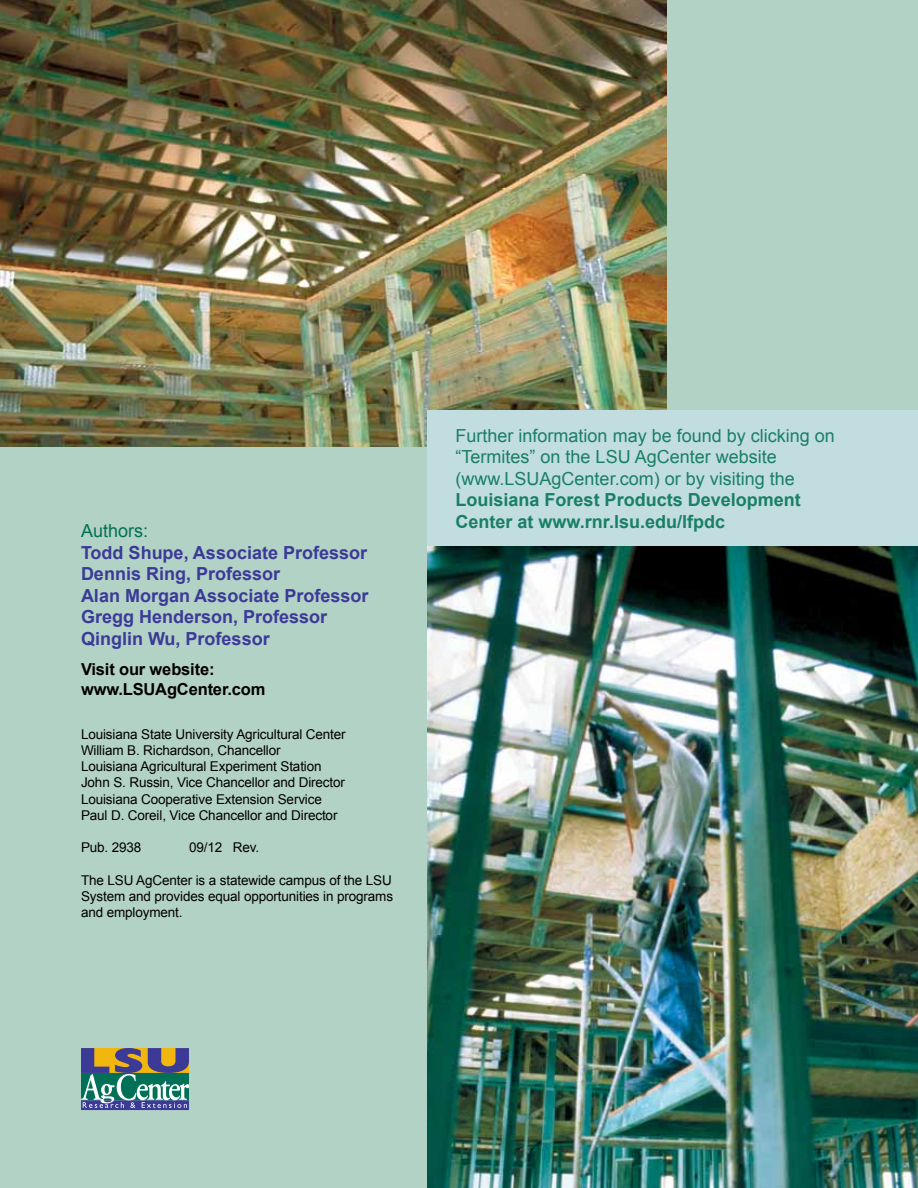
<style>
.page{position:relative;width:918px;height:1188px;background:#b3d2c6}
.page>*{position:absolute;margin:0;border:0;box-sizing:border-box;transform-origin:0 0}
.t1{font:700 18px/21.6px "Arial";color:#3b3b97}
.t2{font:18px/21.6px "Arial";color:#1a7f66}
.t3{font:700 18px/21.6px "Arial";color:#1a7f66}
.t4{font:18px "Arial";color:#007056}
.t5{font:700 16.5px/19.8px "Arial";letter-spacing:-.01em;color:#000}
.t6{font:13.5px/16.2px "Arial";letter-spacing:-.01em;color:#000}
</style>
<div class="page">
<div style="left:81px;top:1100px;width:108px;height:10px;background:#3b3b97"></div>
<svg style="left:81px;top:1048px;width:108px;height:60px;background:#657f7b"></svg>
<img style="left:0;top:0;width:667px;height:447px">
<div style="left:428px;top:410px;width:490px;height:137px;background:#c1dde0"></div>
<img style="left:428px;top:546px;width:490px;height:642px">
<h1 class="t4" style="left:81px;top:519px;width:69px">Authors:</h1>
<h1 class="t1" style="left:81px;top:542px;width:289px">Todd Shupe, Associate Professor<br>Dennis Ring, Professor<br>Alan Morgan Associate Professor<br>Gregg Henderson, Professor<br>Qinglin Wu, Professor</h1>
<p class="t5" style="left:81px;top:660px;width:186px">Visit our website: www.LSUAgCenter.com</p>
<p class="t6" style="left:81px;top:726px;width:266px">Louisiana State University Agricultural Center William B. Richardson, Chancellor<br>Louisiana Agricultural Experiment Station John S. Russin, Vice Chancellor and Director Louisiana Cooperative Extension Service Paul D. Coreil, Vice Chancellor and Director</p>
<p class="t6" style="left:81px;top:840px;width:62px">Pub. 2938</p>
<p class="t6" style="left:189px;top:840px;width:72px">09/12 Rev.</p>
<p class="t6" style="left:81px;top:872px;width:314px;text-align:justify">The LSU AgCenter is a statewide campus of the LSU System and provides equal opportunities in programs and employment.</p>
<h1 class="t2" style="left:456px;top:425px;width:381px">Further information may be found by clicking on “Termites” on the LSU AgCenter website (www.LSUAgCenter.com) or by visiting the</h1>
<h1 class="t3" style="left:456px;top:490px;width:347px">Louisiana Forest Products Development<br>Center at www.rnr.lsu.edu/lfpdc</h1>
</div>
